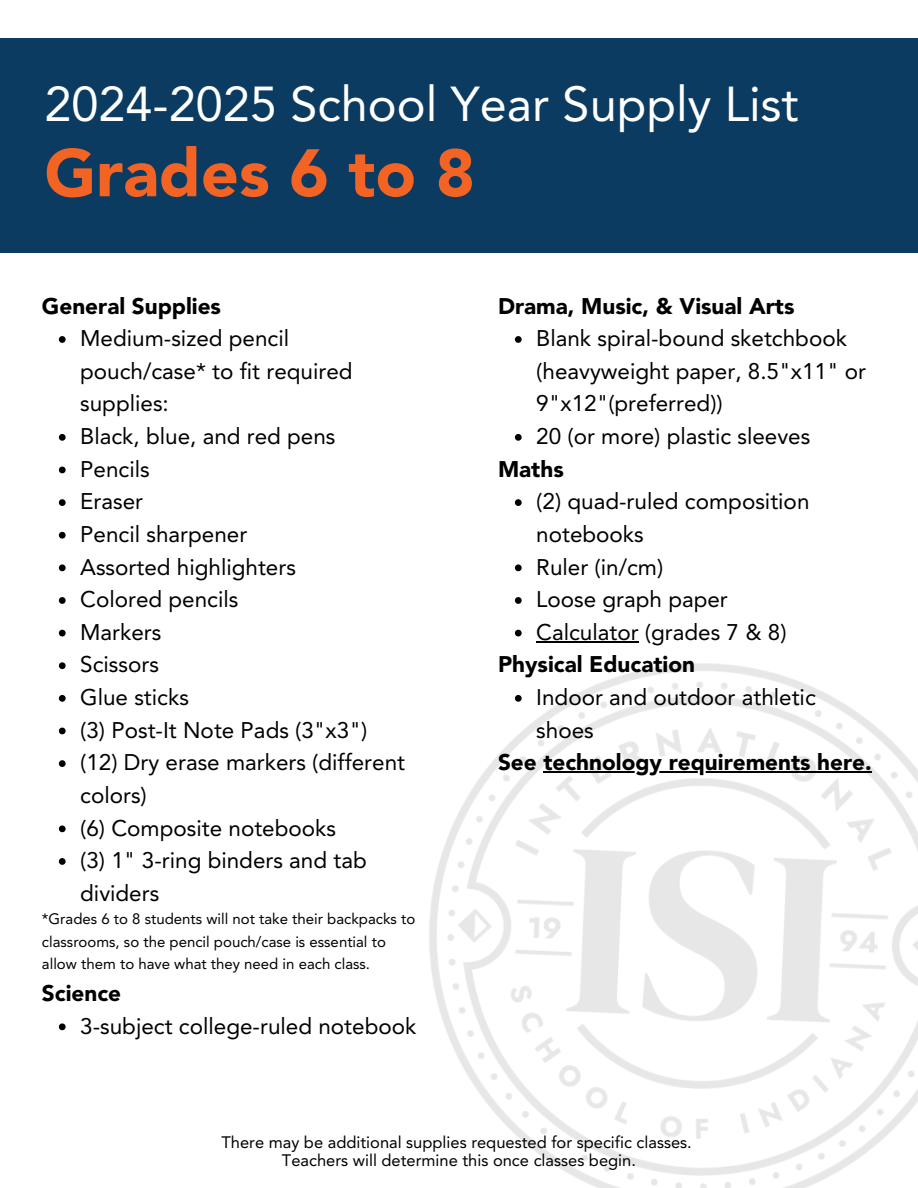
<style>
.page{position:relative;width:918px;height:1188px;background:#fff}
.page>*{position:absolute;margin:0;border:0;box-sizing:border-box;transform-origin:0 0}
.t1{font:900 66.45px "Avenir";color:#f26324}
.t2{font:48.6px "Avenir";color:#fff}
.t3{font:22.5px/32.7px "Avenir";color:#000}
.t4{font:900 22.5px "Avenir";color:#000}
.t5{font:16.5px "Avenir";color:#000}
.t6{font:15px/22.5px "Avenir";color:#000}
</style>
<div class="page">
<div style="left:0;top:38px;width:918px;height:214px;background:#0b3b60"></div>
<img style="left:429px;top:642px;width:489px;height:546px">
<svg style="left:59px;top:336px;width:7px;height:7px"></svg>
<svg style="left:59px;top:434px;width:7px;height:7px"></svg>
<svg style="left:59px;top:467px;width:7px;height:6px"></svg>
<svg style="left:59px;top:499px;width:7px;height:7px"></svg>
<svg style="left:59px;top:532px;width:7px;height:7px"></svg>
<svg style="left:59px;top:564px;width:7px;height:7px"></svg>
<svg style="left:59px;top:597px;width:7px;height:7px"></svg>
<svg style="left:59px;top:630px;width:7px;height:6px"></svg>
<svg style="left:59px;top:662px;width:7px;height:7px"></svg>
<svg style="left:59px;top:695px;width:7px;height:7px"></svg>
<svg style="left:59px;top:728px;width:7px;height:6px"></svg>
<svg style="left:59px;top:760px;width:7px;height:7px"></svg>
<svg style="left:59px;top:825px;width:7px;height:7px"></svg>
<svg style="left:59px;top:858px;width:7px;height:7px"></svg>
<svg style="left:59px;top:1023px;width:7px;height:7px"></svg>
<svg style="left:515px;top:336px;width:7px;height:7px"></svg>
<svg style="left:515px;top:434px;width:7px;height:7px"></svg>
<svg style="left:515px;top:499px;width:7px;height:7px"></svg>
<svg style="left:515px;top:564px;width:7px;height:7px"></svg>
<svg style="left:515px;top:597px;width:7px;height:7px"></svg>
<svg style="left:515px;top:630px;width:7px;height:6px"></svg>
<hr style="left:536px;top:641px;width:103px;height:1px;background:#000">
<svg style="left:515px;top:695px;width:7px;height:7px"></svg>
<hr style="left:543px;top:771px;width:329px;height:2px;background:#000">
<h1 class="t2" style="left:44px;top:76px;width:756px">2024-2025 School Year Supply List</h1>
<h2 class="t1" style="left:44px;top:133px;width:432px">Grades 6 to 8</h2>
<h3 class="t4" style="left:42px;top:292px;width:181px">General Supplies</h3>
<p class="t3" style="left:80px;top:322px;width:274px">Medium-sized pencil pouch/case* to fit required supplies:</p>
<p class="t3" style="left:80px;top:420px;width:257px">Black, blue, and red pens</p>
<p class="t3" style="left:80px;top:453px;width:71px">Pencils</p>
<p class="t3" style="left:80px;top:485px;width:64px">Eraser</p>
<p class="t3" style="left:80px;top:518px;width:169px">Pencil sharpener</p>
<p class="t3" style="left:80px;top:551px;width:217px">Assorted highlighters</p>
<p class="t3" style="left:80px;top:583px;width:160px">Colored pencils</p>
<p class="t3" style="left:80px;top:616px;width:83px">Markers</p>
<p class="t3" style="left:80px;top:648px;width:80px">Scissors</p>
<p class="t3" style="left:80px;top:681px;width:110px">Glue sticks</p>
<p class="t3" style="left:80px;top:714px;width:289px">(3) Post-It Note Pads (3"x3")</p>
<p class="t3" style="left:80px;top:746px;width:326px">(12) Dry erase markers (different colors)</p>
<p class="t3" style="left:80px;top:812px;width:257px">(6) Composite notebooks</p>
<p class="t3" style="left:80px;top:844px;width:288px">(3) 1" 3-ring binders and tab dividers</p>
<p class="t6" style="left:42px;top:908px;width:375px">*Grades 6 to 8 students will not take their backpacks to classrooms, so the pencil pouch/case is essential to allow them to have what they need in each class.</p>
<p class="t4" style="left:42px;top:980px;width:81px">Science</p>
<p class="t3" style="left:80px;top:1010px;width:338px">3-subject college-ruled notebook</p>
<h3 class="t4" style="left:498px;top:292px;width:298px">Drama, Music, &amp; Visual Arts</h3>
<p class="t3" style="left:536px;top:322px;width:331px">Blank spiral-bound sketchbook (heavyweight paper, 8.5"x11" or<br>9"x12"(preferred))</p>
<p class="t3" style="left:536px;top:420px;width:276px">20 (or more) plastic sleeves</p>
<h3 class="t4" style="left:498px;top:455px;width:67px">Maths</h3>
<p class="t3" style="left:536px;top:485px;width:275px">(2) quad-ruled composition notebooks</p>
<p class="t3" style="left:536px;top:551px;width:129px">Ruler (in/cm)</p>
<p class="t3" style="left:536px;top:583px;width:193px">Loose graph paper</p>
<p class="t3" style="left:536px;top:616px;width:252px">Calculator (grades 7 &amp; 8)</p>
<h3 class="t4" style="left:498px;top:651px;width:198px">Physical Education</h3>
<p class="t3" style="left:536px;top:681px;width:281px">Indoor and outdoor athletic shoes</p>
<h3 class="t4" style="left:498px;top:749px;width:375px">See technology requirements here.</h3>
<p class="t5" style="left:222px;top:1132px;width:472px">There may be additional supplies requested for specific classes.</p>
<p class="t5" style="left:282px;top:1150px;width:356px">Teachers will determine this once classes begin.</p>
</div>
